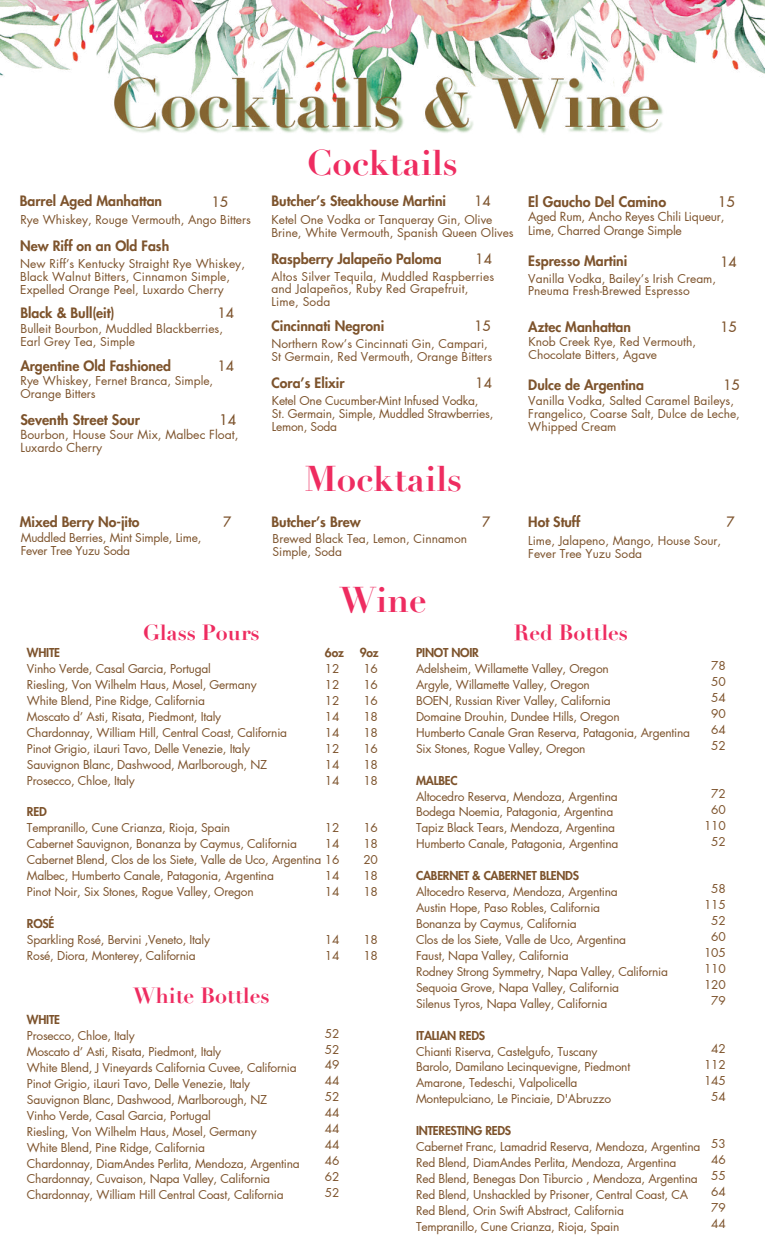
<style>
.page{position:relative;width:765px;height:1260px;background:#fff}
.page>*{position:absolute;margin:0;border:0;box-sizing:border-box;transform-origin:0 0}
.t1{font:700 35px "Didot";color:#ee2c60}
.t2{font:700 21.5px "Didot";color:#ee2c60}
.t3{font:800 14.38px "Futura LT Pro";color:#7d532c}
.t4{font:500 14.38px "Futura LT Pro";color:#7d532c}
.t5{font:800 14px "Futura LT Pro";color:#7d532c}
.t6{font:500 14px "Futura LT Pro";color:#7d532c}
.t7{font:12.25px/13.1px "Futura LT Pro";letter-spacing:-.02em;color:#7d532c}
.t8{font:12.25px/13.1px "Futura LT Pro";color:#7d532c}
.t9{font:12px/16px "Futura LT Pro";letter-spacing:-.02em;color:#7d532c}
.t10{font:12px/13.1px "Futura LT Pro";color:#7d532c}
.t11{font:12px/13.1px "Futura LT Pro";letter-spacing:.005em;color:#7d532c}
.t12{font:800 12px "Futura LT Pro";letter-spacing:-.02em;color:#7d532c}
.t13{font:12px/12.2px "Futura LT Pro";letter-spacing:.015em;color:#7d532c}
</style>
<div class="page">
<img style="left:0;top:0;width:765px;height:76px">
<img style="left:110px;top:61px;width:557px;height:72px">
<p class="t5" style="left:20px;top:194px;width:144px">Barrel Aged Manhattan</p>
<p class="t6" style="left:212px;top:195px;width:18px">15</p>
<p class="t10" style="left:20px;top:214px;width:232px">Rye Whiskey, Rouge Vermouth, Ango Bitters</p>
<p class="t5" style="left:20px;top:239px;width:151px">New Riff on an Old Fash</p>
<p class="t11" style="left:20px;top:257px;width:226px">New Riff’s Kentucky Straight Rye Whiskey,<br>Black Walnut Bitters, Cinnamon Simple,<br>Expelled Orange Peel, Luxardo Cherry</p>
<p class="t5" style="left:20px;top:307px;width:96px">Black &amp; Bull(eit)</p>
<p class="t10" style="left:21px;top:322px;width:204px">Bulleit Bourbon, Muddled Blackberries,<br>Earl Grey Tea, Simple</p>
<p class="t6" style="left:218px;top:307px;width:18px">14</p>
<p class="t5" style="left:20px;top:359px;width:152px">Argentine Old Fashioned</p>
<p class="t10" style="left:21px;top:375px;width:194px">Rye Whiskey, Fernet Branca, Simple,<br>Orange Bitters</p>
<p class="t6" style="left:218px;top:359px;width:18px">14</p>
<p class="t3" style="left:20px;top:413px;width:121px">Seventh Street Sour</p>
<p class="t8" style="left:20px;top:429px;width:220px">Bourbon, House Sour Mix, Malbec Float,<br>Luxardo Cherry</p>
<p class="t4" style="left:219px;top:413px;width:18px">14</p>
<p class="t5" style="left:20px;top:515px;width:121px">Mixed Berry No-jito</p>
<p class="t6" style="left:223px;top:516px;width:10px">7</p>
<p class="t9" style="left:21px;top:532px;width:182px;line-height:13.1px">Muddled Berries, Mint Simple, Lime,<br>Fever Tree Yuzu Soda</p>
<h2 class="t2" style="left:143px;top:619px;width:118px">Glass Pours</h2>
<h1 class="t1" style="left:307px;top:141px;width:152px">Cocktails</h1>
<p class="t5" style="left:271px;top:194px;width:176px">Butcher’s Steakhouse Martini</p>
<p class="t6" style="left:474px;top:194px;width:18px">14</p>
<p class="t10" style="left:271px;top:214px;width:244px">Ketel One Vodka or Tanqueray Gin, Olive<br>Brine, White Vermouth, Spanish Queen Olives</p>
<p class="t3" style="left:528px;top:195px;width:139px">El Gaucho Del Camino</p>
<p class="t7" style="left:528px;top:211px;width:198px">Aged Rum, Ancho Reyes Chili Liqueur,<br>Lime, Charred Orange Simple</p>
<p class="t4" style="left:718px;top:195px;width:18px">15</p>
<p class="t5" style="left:271px;top:253px;width:172px">Raspberry Jalapeño Paloma</p>
<p class="t13" style="left:271px;top:271px;width:224px">Altos Silver Tequila, Muddled Raspberries and Jalapeños, Ruby Red Grapefruit,<br>Lime, Soda</p>
<p class="t6" style="left:476px;top:253px;width:18px">14</p>
<p class="t5" style="left:528px;top:254px;width:101px">Espresso Martini</p>
<p class="t10" style="left:528px;top:273px;width:189px;line-height:12.2px">Vanilla Vodka, Bailey’s Irish Cream,<br>Pneuma Fresh-Brewed Espresso</p>
<p class="t6" style="left:720px;top:255px;width:18px">14</p>
<p class="t5" style="left:271px;top:319px;width:114px">Cincinnati Negroni</p>
<p class="t10" style="left:271px;top:337px;width:222px">Northern Row’s Cincinnati Gin, Campari,<br>St Germain, Red Vermouth, Orange Bitters</p>
<p class="t6" style="left:474px;top:319px;width:18px">15</p>
<p class="t5" style="left:528px;top:320px;width:104px">Aztec Manhattan</p>
<p class="t10" style="left:528px;top:336px;width:169px">Knob Creek Rye, Red Vermouth,<br>Chocolate Bitters, Agave</p>
<p class="t6" style="left:720px;top:320px;width:18px">15</p>
<p class="t5" style="left:271px;top:377px;width:75px">Cora’s Elixir</p>
<p class="t6" style="left:476px;top:377px;width:18px">14</p>
<p class="t9" style="left:272px;top:394px;width:223px;line-height:13.1px">Ketel One Cucumber-Mint Infused Vodka,<br>St. Germain, Simple, Muddled Strawberries,<br>Lemon, Soda</p>
<p class="t5" style="left:528px;top:378px;width:117px">Dulce de Argentina</p>
<p class="t6" style="left:724px;top:378px;width:18px">15</p>
<p class="t10" style="left:528px;top:395px;width:213px">Vanilla Vodka, Salted Caramel Baileys,<br>Frangelico, Coarse Salt, Dulce de Leche,<br>Whipped Cream</p>
<h1 class="t1" style="left:305px;top:457px;width:159px">Mocktails</h1>
<p class="t5" style="left:271px;top:515px;width:91px">Butcher’s Brew</p>
<p class="t6" style="left:726px;top:515px;width:10px">7</p>
<p class="t10" style="left:273px;top:533px;width:196px">Brewed Black Tea, Lemon, Cinnamon<br>Simple, Soda</p>
<p class="t5" style="left:528px;top:516px;width:54px">Hot Stuff</p>
<p class="t10" style="left:528px;top:534px;width:194px">Lime, Jalapeno, Mango, House Sour,<br>Fever Tree Yuzu Soda</p>
<p class="t6" style="left:482px;top:515px;width:10px">7</p>
<h1 class="t1" style="left:340px;top:578px;width:88px">Wine</h1>
<h2 class="t2" style="left:514px;top:619px;width:116px">Red Bottles</h2>
<p class="t12" style="left:325px;top:647px;width:20px">6oz</p>
<p class="t12" style="left:360px;top:647px;width:20px">9oz</p>
<p class="t9" style="left:325px;top:661px;width:16px">12</p>
<p class="t9" style="left:363px;top:661px;width:16px">16</p>
<p class="t9" style="left:325px;top:677px;width:16px">12</p>
<p class="t9" style="left:363px;top:677px;width:16px">16</p>
<p class="t9" style="left:325px;top:693px;width:16px">12</p>
<p class="t9" style="left:363px;top:693px;width:16px">16</p>
<p class="t9" style="left:325px;top:709px;width:16px">14</p>
<p class="t9" style="left:363px;top:709px;width:16px">18</p>
<p class="t9" style="left:325px;top:725px;width:16px">14</p>
<p class="t9" style="left:363px;top:725px;width:16px">18</p>
<p class="t9" style="left:325px;top:741px;width:16px">12</p>
<p class="t9" style="left:363px;top:741px;width:16px">16</p>
<p class="t9" style="left:325px;top:757px;width:16px">14</p>
<p class="t9" style="left:363px;top:757px;width:16px">18</p>
<p class="t9" style="left:325px;top:773px;width:16px">14</p>
<p class="t9" style="left:363px;top:773px;width:16px">18</p>
<p class="t9" style="left:325px;top:821px;width:16px">12</p>
<p class="t9" style="left:363px;top:821px;width:16px">16</p>
<p class="t9" style="left:325px;top:836px;width:16px">14</p>
<p class="t9" style="left:363px;top:836px;width:16px">18<br>20</p>
<p class="t9" style="left:325px;top:868px;width:16px">14</p>
<p class="t9" style="left:363px;top:868px;width:16px">18</p>
<p class="t9" style="left:325px;top:884px;width:16px">14</p>
<p class="t9" style="left:363px;top:884px;width:16px">18</p>
<p class="t9" style="left:325px;top:932px;width:16px">14</p>
<p class="t9" style="left:363px;top:932px;width:16px">18</p>
<p class="t9" style="left:325px;top:948px;width:16px">14</p>
<p class="t9" style="left:363px;top:948px;width:16px">18</p>
<p class="t12" style="left:27px;top:647px;width:35px">WHITE</p>
<p class="t9" style="left:27px;top:661px;width:262px">Vinho Verde, Casal Garcia, Portugal<br>Riesling, Von Wilhelm Haus, Mosel, Germany White Blend, Pine Ridge, California<br>Moscato d’ Asti, Risata, Piedmont, Italy Chardonnay, William Hill, Central Coast, California Pinot Grigio, iLauri Tavo, Delle Venezie, Italy Sauvignon Blanc, Dashwood, Marlborough, NZ Prosecco, Chloe, Italy</p>
<p class="t12" style="left:27px;top:807px;width:21px">RED</p>
<p class="t9" style="left:27px;top:821px;width:314px">Tempranillo, Cune Crianza, Rioja, Spain<br>Cabernet Sauvignon, Bonanza by Caymus, California Cabernet Blend, Clos de los Siete, Valle de Uco, Argentina 16<br>Malbec, Humberto Canale, Patagonia, Argentina<br>Pinot Noir, Six Stones, Rogue Valley, Oregon</p>
<p class="t12" style="left:27px;top:918px;width:29px">ROSÉ</p>
<p class="t9" style="left:27px;top:932px;width:185px">Sparkling Rosé, Bervini ,Veneto, Italy<br>Rosé, Diora, Monterey, California</p>
<h2 class="t2" style="left:133px;top:982px;width:138px">White Bottles</h2>
<p class="t12" style="left:27px;top:1014px;width:35px">WHITE</p>
<p class="t9" style="left:27px;top:1028px;width:274px">Prosecco, Chloe, Italy<br>Moscato d’ Asti, Risata, Piedmont, Italy<br>White Blend, J Vineyards California Cuvee, California Pinot Grigio, iLauri Tavo, Delle Venezie, Italy Sauvignon Blanc, Dashwood, Marlborough, NZ<br>Vinho Verde, Casal Garcia, Portugal<br>Riesling, Von Wilhelm Haus, Mosel, Germany<br>White Blend, Pine Ridge, California<br>Chardonnay, DiamAndes Perlita, Mendoza, Argentina Chardonnay, Cuvaison, Napa Valley, California Chardonnay, William Hill Central Coast, California</p>
<p class="t9" style="left:325px;top:1026px;width:16px;text-align:justify">52<br>52<br>49<br>44<br>52<br>44<br>44<br>44<br>46<br>62<br>52</p>
<p class="t12" style="left:416px;top:647px;width:64px">PINOT NOIR</p>
<p class="t9" style="left:416px;top:661px;width:275px">Adelsheim, Willamette Valley, Oregon<br>Argyle, Willamette Valley, Oregon<br>BOEN, Russian River Valley, California<br>Domaine Drouhin, Dundee Hills, Oregon<br>Humberto Canale Gran Reserva, Patagonia, Argentina Six Stones, Rogue Valley, Oregon</p>
<p class="t12" style="left:416px;top:775px;width:43px">MALBEC</p>
<p class="t9" style="left:416px;top:789px;width:204px">Altocedro Reserva, Mendoza, Argentina Bodega Noemia, Patagonia, Argentina Tapiz Black Tears, Mendoza, Argentina Humberto Canale, Patagonia, Argentina</p>
<p class="t12" style="left:416px;top:870px;width:165px">CABERNET &amp; CABERNET BLENDS</p>
<p class="t9" style="left:416px;top:884px;width:254px">Altocedro Reserva, Mendoza, Argentina<br>Austin Hope, Paso Robles, California<br>Bonanza by Caymus, California<br>Clos de los Siete, Valle de Uco, Argentina<br>Faust, Napa Valley, California<br>Rodney Strong Symmetry, Napa Valley, California Sequoia Grove, Napa Valley, California<br>Silenus Tyros, Napa Valley, California</p>
<p class="t12" style="left:416px;top:1030px;width:71px">ITALIAN REDS</p>
<p class="t9" style="left:416px;top:1044px;width:216px">Chianti Riserva, Castelgufo, Tuscany Barolo, Damilano Lecinquevigne, Piedmont Amarone, Tedeschi, Valpolicella Montepulciano, Le Pinciaie, D'Abruzzo</p>
<p class="t12" style="left:416px;top:1125px;width:97px">INTERESTING REDS</p>
<p class="t9" style="left:416px;top:1139px;width:286px">Cabernet Franc, Lamadrid Reserva, Mendoza, Argentina Red Blend, DiamAndes Perlita, Mendoza, Argentina<br>Red Blend, Benegas Don Tiburcio , Mendoza, Argentina Red Blend, Unshackled by Prisoner, Central Coast, CA Red Blend, Orin Swift Abstract, California<br>Tempranillo, Cune Crianza, Rioja, Spain</p>
<p class="t9" style="left:711px;top:658px;width:16px;text-align:justify">78<br>50<br>54<br>90<br>64<br>52</p>
<p class="t9" style="left:704px;top:786px;width:23px;text-align:center">72<br>60<br>110<br>52</p>
<p class="t9" style="left:704px;top:882px;width:23px;text-align:center">58<br>115<br>52<br>60<br>105<br>110<br>120<br>79</p>
<p class="t9" style="left:704px;top:1041px;width:23px;text-align:center">42<br>112<br>145<br>54</p>
<p class="t9" style="left:711px;top:1137px;width:16px;text-align:justify">53<br>46<br>55<br>64<br>79<br>44</p>
</div>
